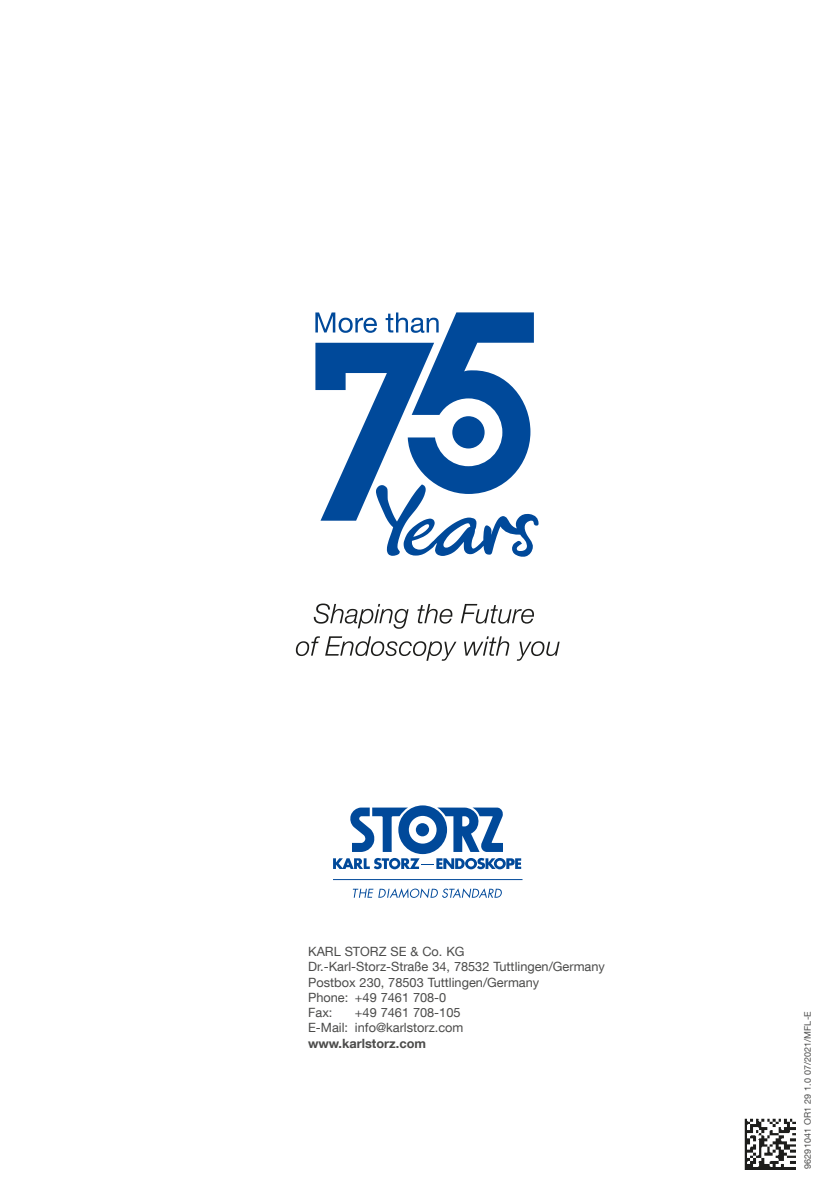
<style>
.page{position:relative;width:830px;height:1191px;background:#fff}
.page>*{position:absolute;margin:0;border:0;box-sizing:border-box;transform-origin:0 0}
.t1{font:12.75px/15.3px "KS Helvetica Neue";color:#4b4b4a}
.t2{font:700 12.75px "KS Helvetica Neue";color:#4b4b4a}
.t3{font:9px "KS Helvetica Neue";letter-spacing:.01em;color:#4b4b4a}
</style>
<div class="page">
<svg style="left:333px;top:805px;width:188px;height:64px"></svg>
<hr style="left:333px;top:879px;width:189px;height:1px;background:#00499a">
<svg style="left:352px;top:888px;width:149px;height:10px"></svg>
<svg style="left:313px;top:603px;width:95px;height:26px"></svg>
<svg style="left:417px;top:604px;width:35px;height:19px"></svg>
<svg style="left:461px;top:604px;width:72px;height:19px"></svg>
<svg style="left:296px;top:636px;width:160px;height:25px"></svg>
<svg style="left:464px;top:636px;width:45px;height:20px"></svg>
<svg style="left:516px;top:641px;width:43px;height:20px"></svg>
<svg style="left:315px;top:312px;width:223px;height:245px"></svg>
<img style="left:744px;top:1118px;width:51px;height:51px">
<p class="t1" style="left:308px;top:943px;width:298px">KARL STORZ SE &amp; Co. KG<br>Dr.-Karl-Storz-Straße 34, 78532 Tuttlingen/Germany<br>Postbox 230, 78503 Tuttlingen/Germany<br>Phone: +49 7461 708-0<br>Fax:</p>
<p class="t1" style="left:308px;top:1004px;width:157px;text-align:right">+49 7461 708-105<br>E-Mail: info@karlstorz.com</p>
<p class="t2" style="left:308px;top:1035px;width:119px">www.karlstorz.com</p>
<p class="t3" style="left:801px;top:1168px;width:159px;rotate:-90deg">96291041 OR1 29 1.0 07/2021/MFL-E</p>
</div>
